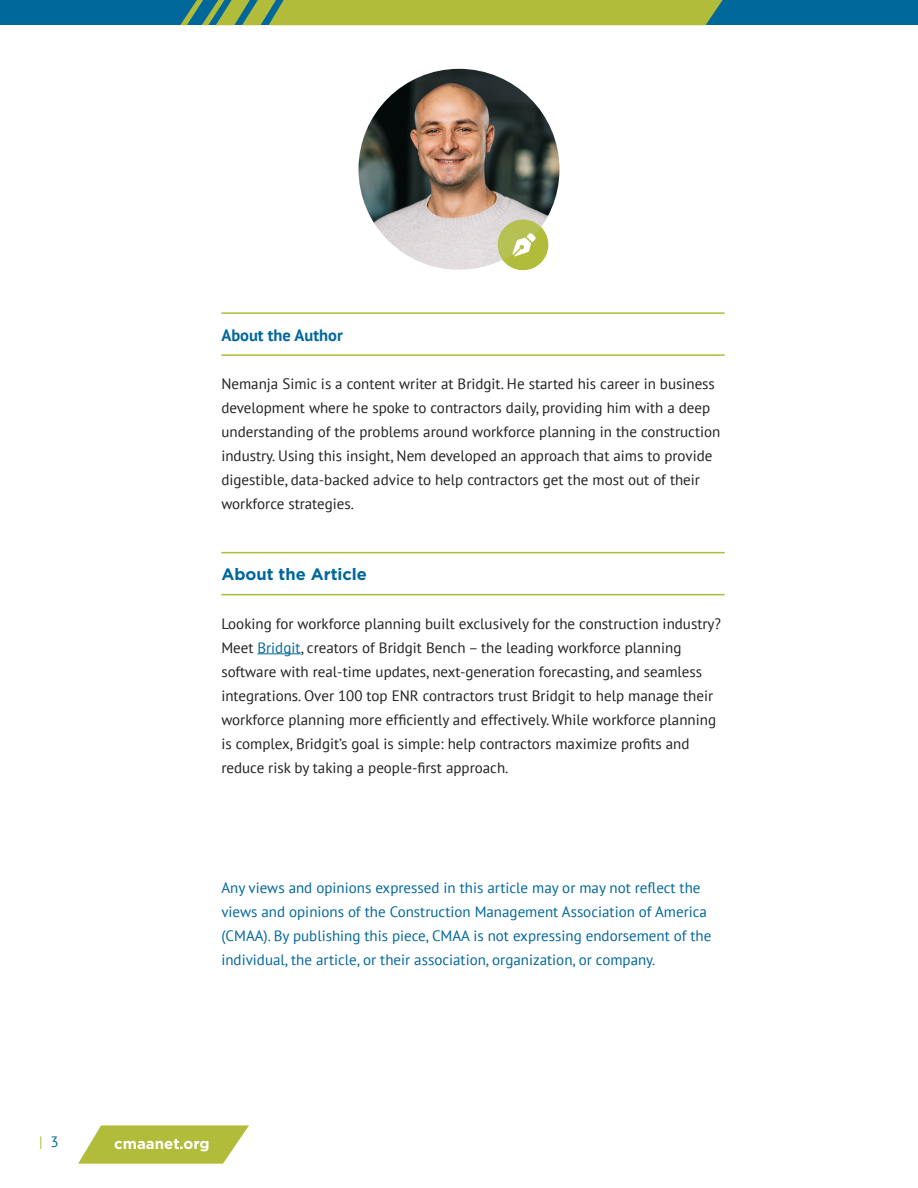
<style>
.page{position:relative;width:918px;height:1188px;background:#fff}
.page>*{position:absolute;margin:0;border:0;box-sizing:border-box;transform-origin:0 0}
.Heading_2{font:700 16.5px "Gotham";color:#00679b}
.Heading_2-2{font:700 16.5px "PT Sans";color:#00679b}
.BodyText{font:15px/24px "PT Sans";color:#231f20}
.Heading_4{font:15px/24px "PT Sans";color:#00679b}
.t1{font:700 15px "Gotham";color:#fff}
.t2{font:15px "PT Sans";color:#b0bc3a}
.s1{color:#00679b}
</style>
<div class="page">
<svg style="left:78px;top:1125px;width:171px;height:39px;background:#bcc659"></svg>
<div style="left:0;top:0;width:918px;height:25px;background:#00679b"></div>
<svg style="left:180px;top:0;width:543px;height:25px;background:#9db343"></svg>
<hr style="left:221px;top:312px;width:504px;height:2px;background:#b0bc3a">
<hr style="left:221px;top:354px;width:504px;height:2px;background:#b0bc3a">
<hr style="left:221px;top:552px;width:504px;height:1px;background:#b0bc3a">
<hr style="left:221px;top:594px;width:504px;height:1px;background:#b0bc3a">
<hr style="left:257px;top:653px;width:44px;height:1px;background:#00679b">
<img style="left:359px;top:69px;width:200px;height:201px;border-radius:100px">
<div style="left:498px;top:220px;width:50px;height:50px;background:#b7c052;border-radius:50%"></div>
<svg style="left:503px;top:227px;width:45px;height:43px"></svg>
<p class="Heading_2-2" style="left:221px;top:324px;width:123px">About the Author</p>
<p class="BodyText" style="left:221px;top:372px;width:500px">Nemanja Simic is a content writer at Bridgit. He started his career in business development where he spoke to contractors daily, providing him with a deep understanding of the problems around workforce planning in the construction industry. Using this insight, Nem developed an approach that aims to provide digestible, data-backed advice to help contractors get the most out of their workforce strategies.</p>
<p class="Heading_2" style="left:221px;top:564px;width:147px">About the Article</p>
<p class="BodyText" style="left:221px;top:611px;width:501px">Looking for workforce planning built exclusively for the construction industry?<br>Meet <span class="s1">Bridgit</span>, creators of Bridgit Bench – the leading workforce planning software with real-time updates, next-generation forecasting, and seamless integrations. Over 100 top ENR contractors trust Bridgit to help manage their workforce planning more efficiently and effectively. While workforce planning is complex, Bridgit’s goal is simple: help contractors maximize profits and reduce risk by taking a people-first approach.</p>
<p class="Heading_4" style="left:221px;top:875px;width:492px">Any views and opinions expressed in this article may or may not reflect the views and opinions of the Construction Management Association of America (CMAA). By publishing this piece, CMAA is not expressing endorsement of the individual, the article, or their association, organization, or company.</p>
<p class="t2" style="left:39px;top:1132px;width:21px">| <span class="s1">3</span></p>
<p class="t1" style="left:114px;top:1134px;width:97px">cmaanet.org</p>
</div>
